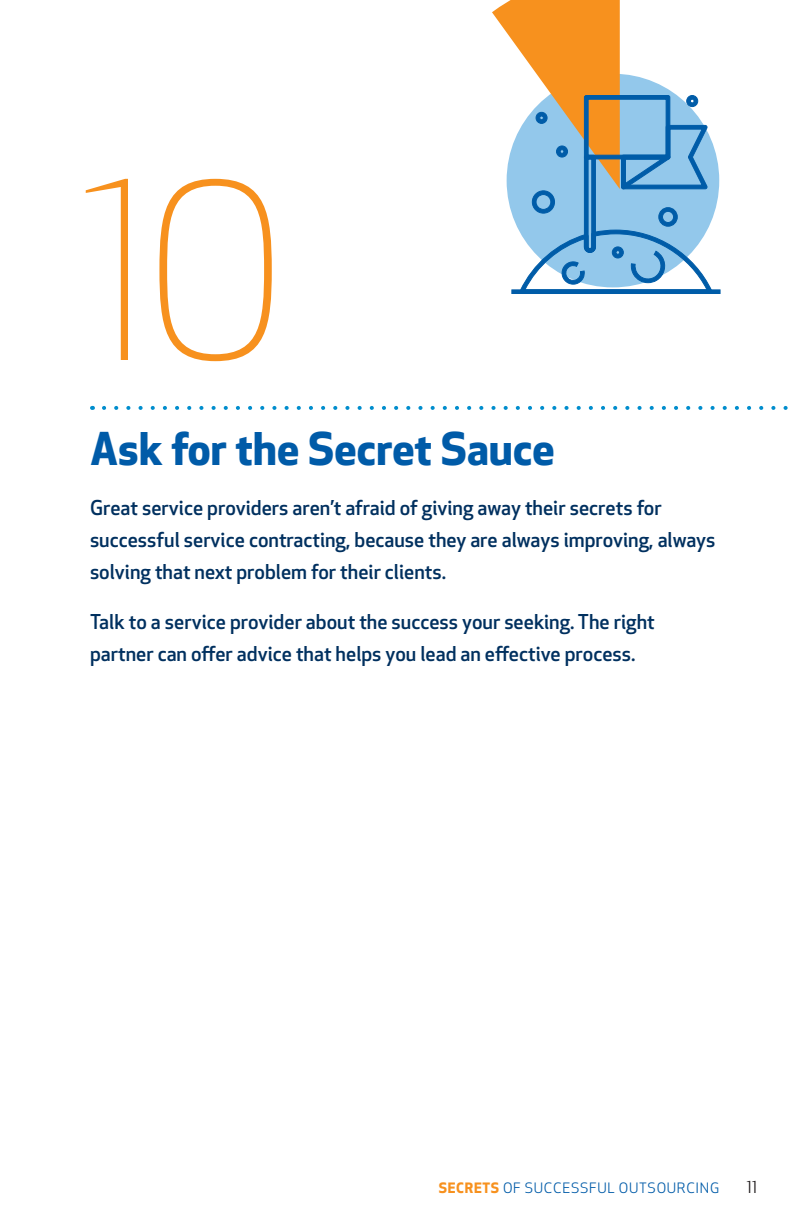
<style>
.page{position:relative;width:792px;height:1224px;background:#fff}
.page>*{position:absolute;margin:0;border:0;box-sizing:border-box;transform-origin:0 0}
.t1{font:300 240px "Apex New";color:#f7911e}
.t2{font:700 44px "Apex New";color:#005ba8}
.t3{font:500 20px/32px "Apex New";color:#00305f}
.t4{font:16px "Apex New";color:#231f20}
.t5{font:14px "Apex New";letter-spacing:.05em;color:#005ba8}
.s1{font-weight:700;color:#f7911e}
</style>
<div class="page">
<svg style="left:104px;top:406px;width:684px;height:4px"></svg>
<svg style="left:713px;top:289px;width:8px;height:5px"></svg>
<svg style="left:492px;top:0;width:221px;height:294px"></svg>
<h1 class="t1" style="left:80px;top:125px;width:205px">10</h1>
<h2 class="t2" style="left:90px;top:417px;width:466px">Ask for the Secret Sauce</h2>
<p class="t3" style="left:90px;top:491px;width:627px">Great service providers aren’t afraid of giving away their secrets for successful service contracting, because they are always improving, always solving that next problem for their clients.</p>
<p class="t3" style="left:90px;top:605px;width:566px">Talk to a service provider about the success your seeking. The right partner can offer advice that helps you lead an effective process.</p>
<p class="t5" style="left:439px;top:1179px;width:282px"><span class="s1">SECRETS</span> OF SUCCESSFUL OUTSOURCING</p>
<p class="t4" style="left:747px;top:1177px;width:12px">11</p>
</div>
